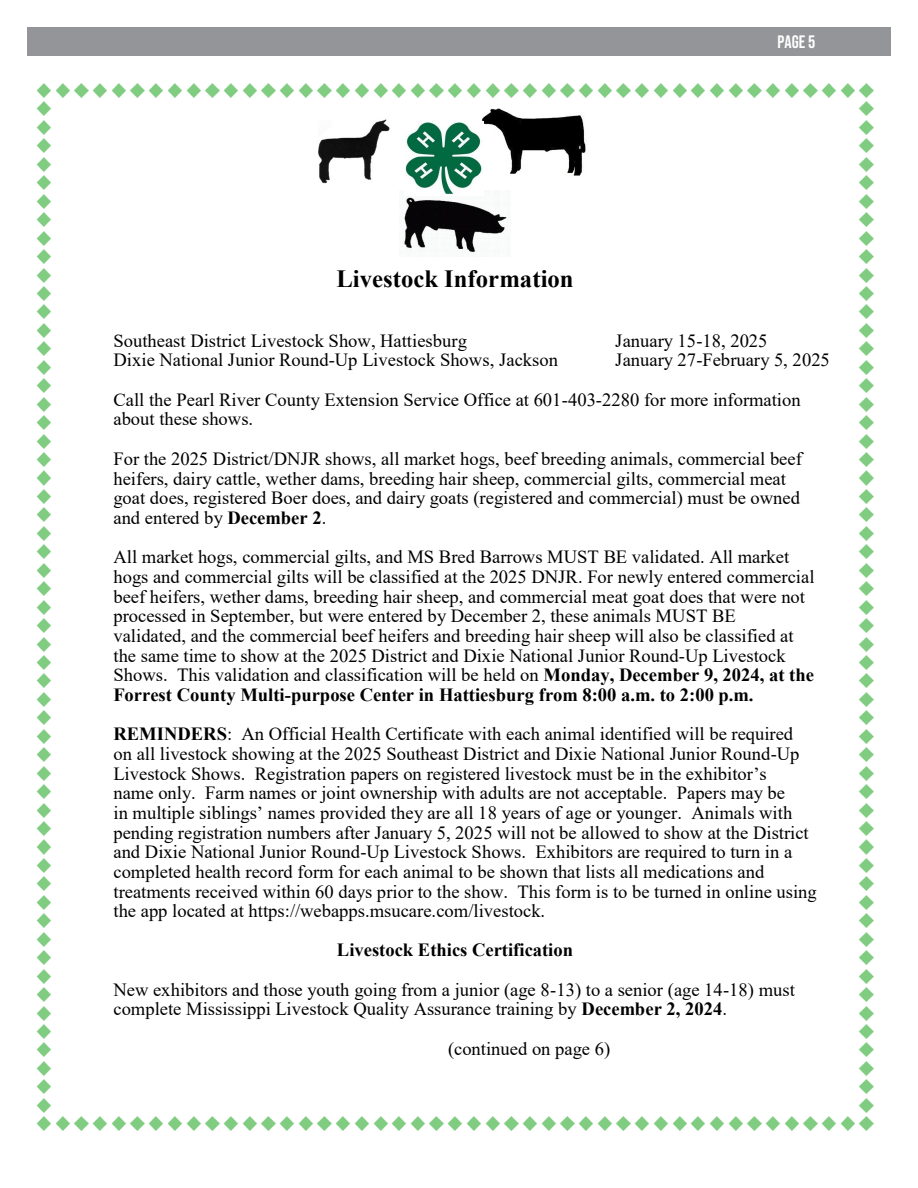
<style>
.page{position:relative;width:918px;height:1188px;background:#fff}
.page>*{position:absolute;margin:0;border:0;box-sizing:border-box;transform-origin:0 0}
.t1{font:700 24.75px "Times New Roman";color:#000}
.t2{font:18.6px/19.6px "Times New Roman";color:#000}
.t3{font:700 18.6px "Times New Roman";color:#000}
.t4{font:18px "Bebas Neue";color:#fff}
.s1{font-weight:700}
</style>
<div class="page">
<div style="left:27px;top:27px;width:864px;height:28px;background:#939598"></div>
<img style="left:36px;top:83px;width:838px;height:15px">
<img style="left:36px;top:101px;width:15px;height:1030px">
<img style="left:858px;top:101px;width:16px;height:1012px">
<img style="left:55px;top:1116px;width:819px;height:15px">
<img style="left:482px;top:108px;width:104px;height:68px">
<img style="left:318px;top:119px;width:72px;height:65px">
<img style="left:403px;top:197px;width:104px;height:55px">
<img style="left:405px;top:122px;width:79px;height:73px">
<h1 class="t1" style="left:336px;top:264px;width:239px">Livestock Information</h1>
<p class="t4" style="left:778px;top:31px;width:39px">Page 5</p>
<p class="t2" style="left:114px;top:330px;width:355px">Southeast District Livestock Show, Hattiesburg</p>
<p class="t2" style="left:615px;top:330px;width:154px">January 15-18, 2025</p>
<p class="t2" style="left:114px;top:350px;width:446px">Dixie National Junior Round-Up Livestock Shows, Jackson</p>
<p class="t2" style="left:114px;top:340px;width:718px;line-height:39.5px;text-indent:502px">January 27-February 5, 2025<br>Call the Pearl River County Extension Service Office at 601-403-2280 for more information</p>
<p class="t2" style="left:114px;top:399px;width:690px;line-height:39.5px">about these shows.<br>For the 2025 District/DNJR shows, all market hogs, beef breeding animals, commercial beef</p>
<p class="t2" style="left:114px;top:468px;width:688px">heifers, dairy cattle, wether dams, breeding hair sheep, commercial gilts, commercial meat goat does, registered Boer does, and dairy goats (registered and commercial) must be owned and entered by <span class="s1">December 2</span>.</p>
<p class="t2" style="left:114px;top:547px;width:703px">All market hogs, commercial gilts, and MS Bred Barrows MUST BE validated. All market hogs and commercial gilts will be classified at the 2025 DNJR. For newly entered commercial beef heifers, wether dams, breeding hair sheep, and commercial meat goat does that were not processed in September, but were entered by December 2, these animals MUST BE<br>validated, and the commercial beef heifers and breeding hair sheep will also be classified at the same time to show at the 2025 District and Dixie National Junior Round-Up Livestock Shows. This validation and classification will be held on <span class="s1">Monday, December 9, 2024, at the Forrest County Multi-purpose Center in Hattiesburg from 8:00 a.m. to 2:00 p.m.</span></p>
<p class="t2" style="left:114px;top:724px;width:705px"><span class="s1">REMINDERS</span>: An Official Health Certificate with each animal identified will be required<br>on all livestock showing at the 2025 Southeast District and Dixie National Junior Round-Up Livestock Shows. Registration papers on registered livestock must be in the exhibitor’s<br>name only. Farm names or joint ownership with adults are not acceptable. Papers may be<br>in multiple siblings’ names provided they are all 18 years of age or younger. Animals with pending registration numbers after January 5, 2025 will not be allowed to show at the District and Dixie National Junior Round-Up Livestock Shows. Exhibitors are required to turn in a completed health record form for each animal to be shown that lists all medications and treatments received within 60 days prior to the show. This form is to be turned in online using the app located at https://webapps.msucare.com/livestock.</p>
<p class="t3" style="left:337px;top:940px;width:238px">Livestock Ethics Certification</p>
<p class="t2" style="left:114px;top:979px;width:683px">New exhibitors and those youth going from a junior (age 8-13) to a senior (age 14-18) must complete Mississippi Livestock Quality Assurance training by <span class="s1">December 2, 2024</span>.</p>
<p class="t2" style="left:448px;top:1039px;width:164px">(continued on page 6)</p>
</div>
